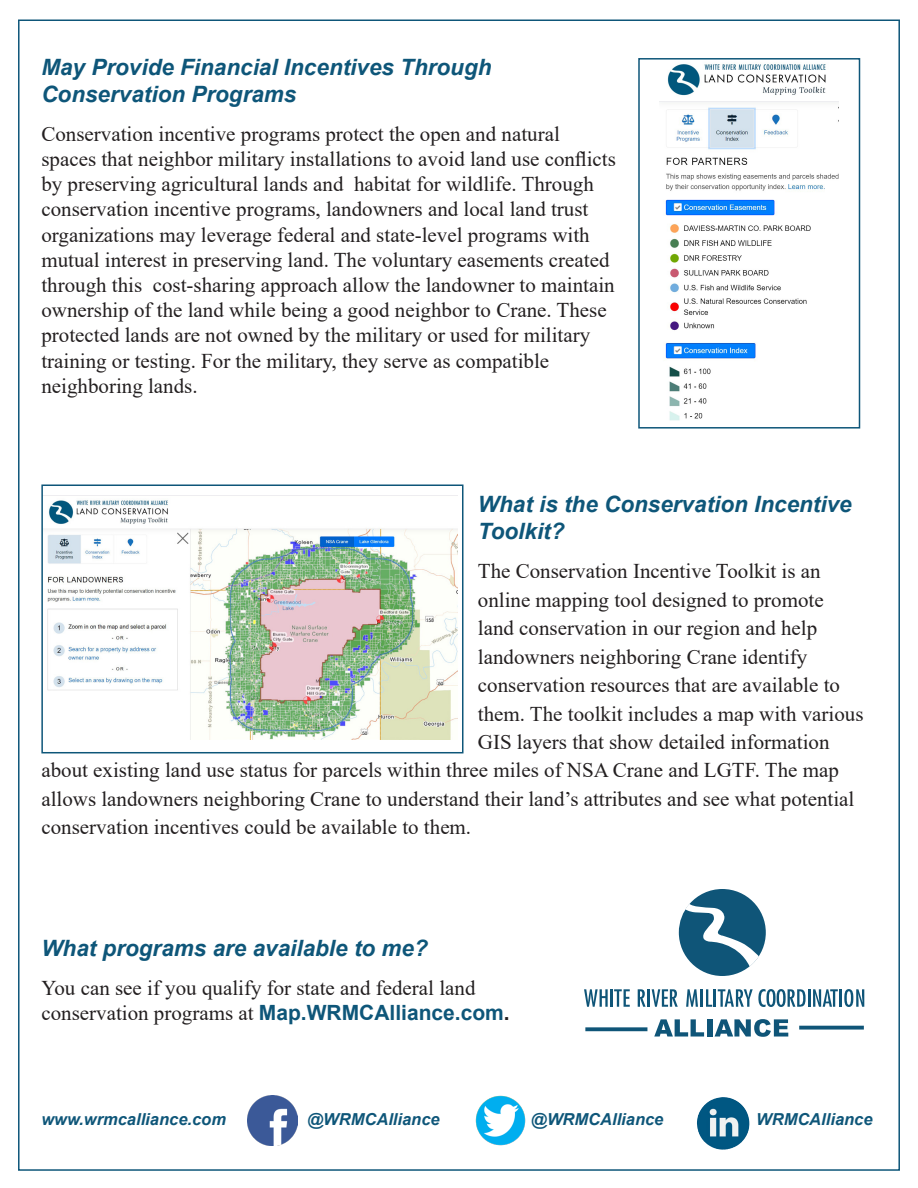
<style>
.page{position:relative;width:918px;height:1188px;background:#fff}
.page>*{position:absolute;margin:0;border:0;box-sizing:border-box;transform-origin:0 0}
.t1{font:italic 700 22.5px "Arial";color:#0e5679}
.t2{font:21px/25.2px "Times New Roman";color:#231f20}
.t3{font:italic 700 16.5px "Arial";color:#0e5679}
.s1{font-family:"Arial";font-weight:700;color:#0e5679}
.s2{font-family:"Arial";font-weight:700}
</style>
<div class="page">
<img style="left:247px;top:1096px;width:50px;height:50px">
<img style="left:475px;top:1096px;width:50px;height:50px">
<img style="left:697px;top:1098px;width:53px;height:52px">
<svg style="left:679px;top:889px;width:87px;height:87px"></svg>
<svg style="left:584px;top:989px;width:24px;height:18px"></svg>
<hr style="left:610px;top:989px;width:3px;height:18px;background:#0f5578">
<svg style="left:614px;top:989px;width:16px;height:18px"></svg>
<svg style="left:638px;top:989px;width:8px;height:18px"></svg>
<hr style="left:647px;top:989px;width:3px;height:18px;background:#0f5578">
<svg style="left:652px;top:989px;width:26px;height:18px"></svg>
<svg style="left:686px;top:989px;width:12px;height:18px"></svg>
<hr style="left:700px;top:989px;width:3px;height:18px;background:#0f5578">
<svg style="left:706px;top:989px;width:158px;height:18px"></svg>
<svg style="left:654px;top:1019px;width:50px;height:18px"></svg>
<div style="left:707px;top:1019px;width:5px;height:18px;background:#0f5578"></div>
<svg style="left:715px;top:1019px;width:73px;height:18px"></svg>
<svg style="left:585px;top:1027px;width:62px;height:4px"></svg>
<svg style="left:799px;top:1026px;width:65px;height:4px"></svg>
<img style="left:660px;top:64px;width:179px;height:357px">
<div style="left:638px;top:58px;width:222px;height:371px;border:2px solid #0e5679"></div>
<img style="left:44px;top:495px;width:414px;height:244px">
<div style="left:41px;top:484px;width:423px;height:269px;border:2px solid #0e5679"></div>
<p class="t1" style="left:41px;top:52px;width:452px">May Provide Financial Incentives Through</p>
<p class="t1" style="left:41px;top:79px;width:257px">Conservation Programs</p>
<p class="t2" style="left:41px;top:121px;width:520px">Conservation incentive programs protect the open and natural</p>
<p class="t2" style="left:41px;top:146px;width:576px">spaces that neighbor military installations to avoid land use conflicts by preserving agricultural lands and habitat for wildlife. Through conservation incentive programs, landowners and local land trust organizations may leverage federal and state-level programs with mutual interest in preserving land. The voluntary easements created through this cost-sharing approach allow the landowner to maintain ownership of the land while being a good neighbor to Crane. These protected lands are not owned by the military or used for military training or testing. For the military, they serve as compatible</p>
<p class="t2" style="left:41px;top:373px;width:158px">neighboring lands.</p>
<p class="t1" style="left:478px;top:489px;width:375px">What is the Conservation Incentive</p>
<p class="t1" style="left:478px;top:516px;width:88px">Toolkit?</p>
<p class="t2" style="left:478px;top:558px;width:344px">The Conservation Incentive Toolkit is an</p>
<p class="t2" style="left:478px;top:585px;width:347px;line-height:28.5px">online mapping tool designed to promote land conservation in our region and help landowners neighboring Crane identify</p>
<p class="t2" style="left:478px;top:670px;width:387px;line-height:28.5px">conservation resources that are available to them. The toolkit includes a map with various<br>GIS layers that show detailed information</p>
<p class="t2" style="left:41px;top:756px;width:815px;line-height:28.5px">about existing land use status for parcels within three miles of NSA Crane and LGTF. The map allows landowners neighboring Crane to understand their land’s attributes and see what potential conservation incentives could be available to them.</p>
<p class="t1" style="left:41px;top:933px;width:388px">What programs are available to me?</p>
<p class="t2" style="left:41px;top:974px;width:436px">You can see if you qualify for state and federal land</p>
<p class="t2" style="left:41px;top:1000px;width:470px">conservation programs at <span class="s1">Map.WRMCAlliance.com</span><span class="s2">.</span></p>
<p class="t3" style="left:41px;top:1109px;width:186px">www.wrmcalliance.com</p>
<p class="t3" style="left:307px;top:1109px;width:134px">@WRMCAlliance</p>
<p class="t3" style="left:531px;top:1109px;width:134px">@WRMCAlliance</p>
<p class="t3" style="left:756px;top:1109px;width:118px">WRMCAlliance</p>
</div>
